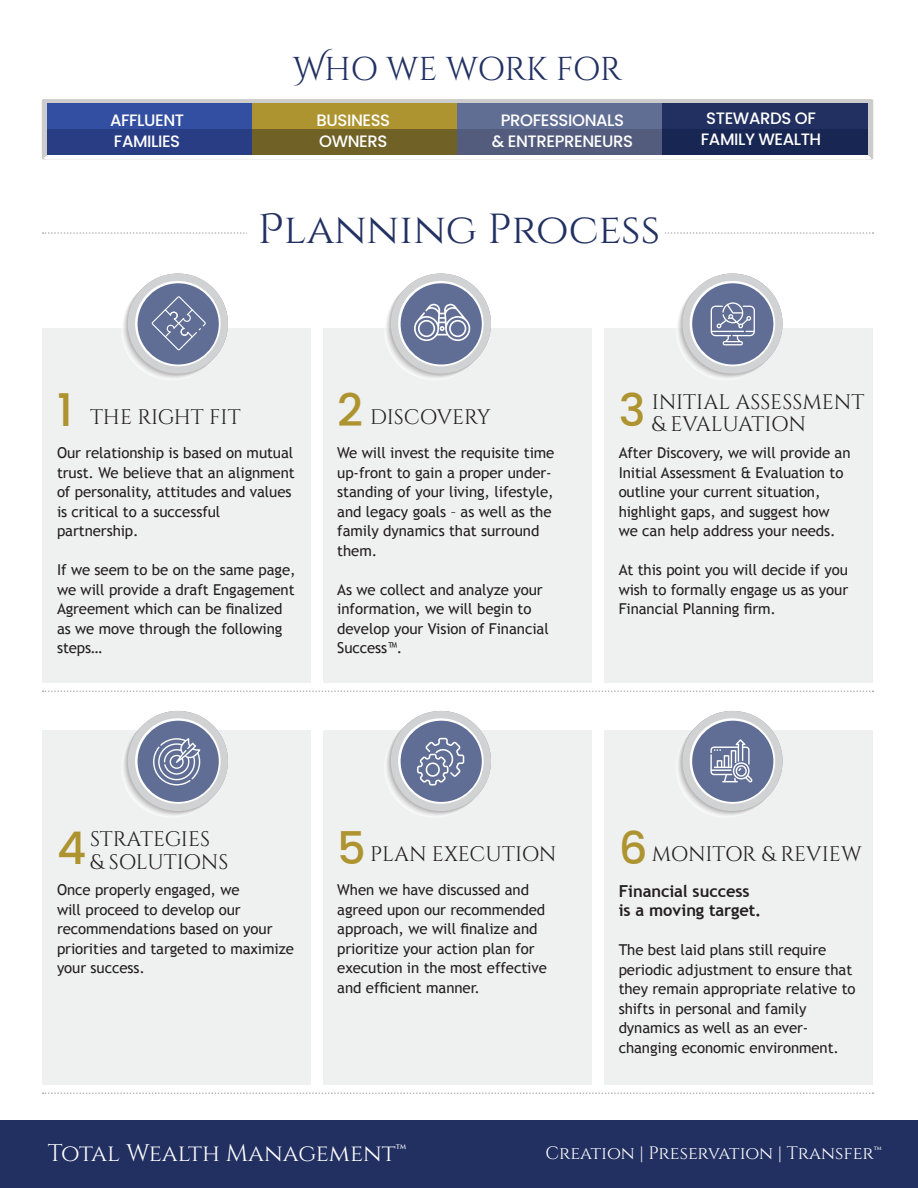
<style>
.page{position:relative;width:918px;height:1188px;background:#fff}
.page>*{position:absolute;margin:0;border:0;box-sizing:border-box;transform-origin:0 0}
.t1{font:500 45px "Poppins";color:#ae9430}
.t2{font:42px "Cinzel";color:#223162}
.t3{font:33px "Cinzel";letter-spacing:-.02em;color:#223162}
.t4{font:24px "Cinzel";color:#fff}
.t5{font:21px "Cinzel";color:#231f20}
.t6{font:21px "Cinzel";letter-spacing:-.02em;color:#231f20}
.t7{font:18px "Cinzel";color:#fff}
.t8{font:500 16.5px "Poppins";letter-spacing:-.025em;color:#fff}
.t9{font:700 16.5px "Trebuchet MS";letter-spacing:-.005em;color:#231f20}
.t10{font:15px/19.5px "Trebuchet MS";letter-spacing:-.005em;color:#231f20}
.s1{font-family:"Cinzel Decorative"}
</style>
<div class="page">
<div style="left:42px;top:730px;width:268px;height:355px;background:#eff0f0"></div>
<div style="left:323px;top:730px;width:269px;height:355px;background:#eff0f0"></div>
<div style="left:605px;top:730px;width:268px;height:355px;background:#eff0f0"></div>
<div style="left:42px;top:328px;width:268px;height:355px;background:#eff0f0"></div>
<div style="left:323px;top:328px;width:269px;height:355px;background:#eff0f0"></div>
<div style="left:605px;top:328px;width:268px;height:355px;background:#eff0f0"></div>
<div style="left:0;top:1121px;width:918px;height:67px;background:#222f61"></div>
<div style="left:42px;top:99px;width:831px;height:61px;background:#ccc;border-radius:2px"></div>
<svg style="left:44px;top:155px;width:828px;height:5px;background:#fcfcfc"></svg>
<div style="left:47px;top:103px;width:205px;height:52px;background:#334fa1"></div>
<div style="left:252px;top:103px;width:206px;height:52px;background:#ad9430"></div>
<div style="left:458px;top:103px;width:205px;height:52px;background:#616e94"></div>
<div style="left:663px;top:103px;width:205px;height:52px;background:#213061"></div>
<div style="left:47px;top:129px;width:205px;height:26px;background:#293d85"></div>
<div style="left:252px;top:129px;width:206px;height:26px;background:#706126"></div>
<div style="left:458px;top:129px;width:205px;height:26px;background:#545c7d"></div>
<div style="left:663px;top:129px;width:205px;height:26px;background:#172652"></div>
<svg style="left:43px;top:232px;width:830px;height:2px"></svg>
<svg style="left:43px;top:691px;width:830px;height:1px"></svg>
<svg style="left:43px;top:1093px;width:830px;height:1px"></svg>
<svg style="left:679px;top:711px;width:104px;height:104px"></svg>
<svg style="left:123px;top:274px;width:105px;height:103px"></svg>
<svg style="left:387px;top:711px;width:104px;height:104px"></svg>
<svg style="left:386px;top:274px;width:105px;height:103px"></svg>
<svg style="left:678px;top:274px;width:105px;height:103px"></svg>
<svg style="left:124px;top:711px;width:104px;height:104px"></svg>
<div style="left:247px;top:225px;width:418px;height:18px;background:#fff"></div>
<p class="t8" style="left:110px;top:110px;width:76px">AFFLUENT</p>
<p class="t8" style="left:114px;top:131px;width:68px">FAMILIES</p>
<p class="t3" style="left:293px;top:50px;width:331px"><span class="s1">W</span>HO WE WORK FOR</p>
<p class="t8" style="left:317px;top:110px;width:75px">BUSINESS</p>
<p class="t8" style="left:319px;top:131px;width:70px">OWNERS</p>
<p class="t8" style="left:501px;top:110px;width:125px">PROFESSIONALS</p>
<p class="t8" style="left:492px;top:131px;width:143px">&amp; ENTREPRENEURS</p>
<p class="t2" style="left:258px;top:205px;width:404px"><span class="s1">P</span>lanning Process</p>
<p class="t8" style="left:706px;top:109px;width:111px">STEWARDS OF</p>
<p class="t8" style="left:701px;top:130px;width:122px">FAMILY WEALTH</p>
<p class="t1" style="left:57px;top:385px;width:17px">1</p>
<p class="t5" style="left:90px;top:405px;width:152px">THE RIGHT FIT</p>
<p class="t1" style="left:337px;top:385px;width:27px">2</p>
<p class="t5" style="left:370px;top:405px;width:122px">DISCOVERY</p>
<p class="t1" style="left:619px;top:385px;width:28px">3</p>
<p class="t5" style="left:652px;top:390px;width:214px">INITIAL ASSESSMENT</p>
<p class="t6" style="left:652px;top:412px;width:156px">&amp; EVALUATION</p>
<p class="t10" style="left:57px;top:443px;width:239px">Our relationship is based on mutual trust. We believe that an alignment of personality, attitudes and values is critical to a successful</p>
<p class="t10" style="left:57px;top:521px;width:83px">partnership.</p>
<p class="t10" style="left:57px;top:560px;width:240px">If we seem to be on the same page, we will provide a draft Engagement<br>Agreement which can be finalized as we move through the following steps…</p>
<p class="t10" style="left:337px;top:443px;width:219px">We will invest the requisite time up-front to gain a proper under&shy;standing of your living, lifestyle, and legacy goals – as well as the family dynamics that surround them.</p>
<p class="t10" style="left:337px;top:580px;width:207px">As we collect and analyze your</p>
<p class="t10" style="left:337px;top:599px;width:196px">information, we will begin to</p>
<p class="t10" style="left:337px;top:619px;width:213px">develop your Vision of Financial<br>Success™.</p>
<p class="t10" style="left:619px;top:443px;width:233px">After Discovery, we will provide an</p>
<p class="t10" style="left:619px;top:463px;width:226px">Initial Assessment &amp; Evaluation to outline your current situation,</p>
<p class="t10" style="left:619px;top:502px;width:213px">highlight gaps, and suggest how</p>
<p class="t10" style="left:619px;top:521px;width:218px">we can help address your needs.</p>
<p class="t10" style="left:619px;top:560px;width:231px">At this point you will decide if you wish to formally engage us as your</p>
<p class="t10" style="left:619px;top:599px;width:159px">Financial Planning firm.</p>
<p class="t5" style="left:90px;top:827px;width:122px">STRATEGIES</p>
<p class="t5" style="left:90px;top:850px;width:140px">&amp; SOLUTIONS</p>
<p class="t1" style="left:57px;top:822px;width:31px">4</p>
<p class="t1" style="left:337px;top:822px;width:30px">5</p>
<p class="t5" style="left:370px;top:842px;width:188px">PLAN EXECUTION</p>
<p class="t1" style="left:619px;top:822px;width:30px">6</p>
<p class="t5" style="left:652px;top:842px;width:211px">MONITOR &amp; REVIEW</p>
<p class="t10" style="left:57px;top:881px;width:184px">Once properly engaged, we</p>
<p class="t10" style="left:57px;top:900px;width:185px">will proceed to develop our</p>
<p class="t10" style="left:57px;top:920px;width:238px">recommendations based on your priorities and targeted to maximize your success.</p>
<p class="t10" style="left:337px;top:881px;width:210px">When we have discussed and agreed upon our recommended</p>
<p class="t10" style="left:337px;top:920px;width:202px">approach, we will finalize and</p>
<p class="t10" style="left:337px;top:939px;width:199px">prioritize your action plan for</p>
<p class="t10" style="left:337px;top:959px;width:211px">execution in the most effective</p>
<p class="t10" style="left:337px;top:978px;width:144px">and efficient manner.</p>
<p class="t9" style="left:619px;top:880px;width:132px">Financial success</p>
<p class="t9" style="left:619px;top:900px;width:144px">is a moving target.</p>
<p class="t10" style="left:619px;top:940px;width:238px">The best laid plans still require periodic adjustment to ensure that they remain appropriate relative to shifts in personal and family</p>
<p class="t10" style="left:619px;top:1018px;width:191px">dynamics as well as an ever-</p>
<p class="t10" style="left:619px;top:1038px;width:222px">changing economic environment.</p>
<p class="t4" style="left:48px;top:1139px;width:360px">Total Wealth Management™</p>
<p class="t7" style="left:545px;top:1143px;width:338px">Creation | Preservation | Transfer™</p>
</div>
